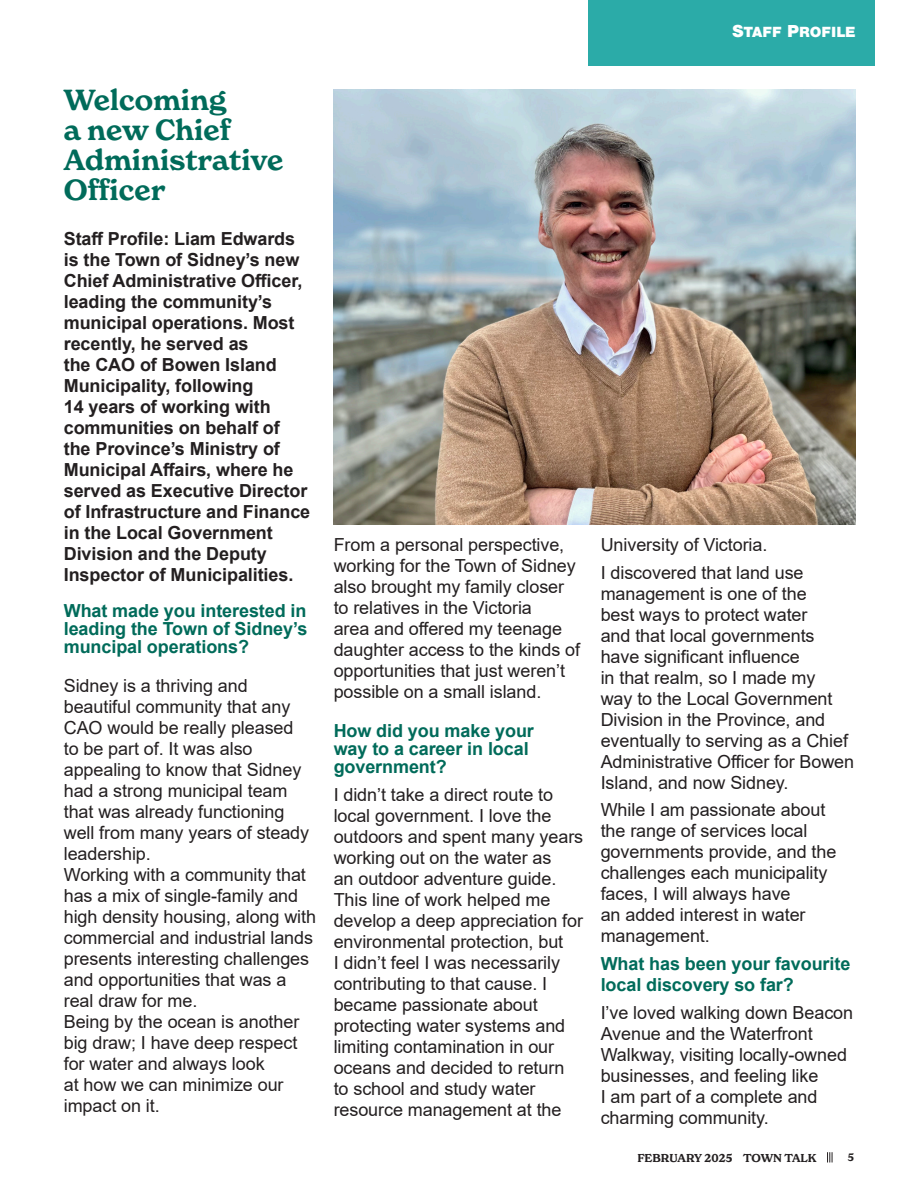
<style>
.page{position:relative;width:918px;height:1188px;background:#fff}
.page>*{position:absolute;margin:0;border:0;box-sizing:border-box;transform-origin:0 0}
.Headline_Text_-__Lef{font:600 28.5px/30px "New Spirit";color:#006b5a}
.t1{font:18px/21px "Arial";letter-spacing:-.005em;color:#231f20}
.Headline_Text_-__Lef-2{font:700 18px/21px "Arial";letter-spacing:-.005em;color:#231f20}
.t2{font:700 18px/18px "Arial";letter-spacing:-.005em;color:#006b5a}
.Categories{font:15.3px "Nimbus San Bla SC850";color:#fff}
.t3{font:600 11.25px "New Spirit";letter-spacing:-.005em;color:#231f20}
.t4{font:600 10.5px "New Spirit";color:#231f20}
.s1{font-size:18px}
</style>
<div class="page">
<svg style="left:827px;top:1152px;width:6px;height:10px"></svg>
<div style="left:588px;top:0;width:286px;height:65px;background:#2baba8"></div>
<img style="left:334px;top:89px;width:522px;height:435px">
<p class="Categories" style="left:732px;top:23px;width:125px"><span class="s1">S</span>TAFF <span class="s1">P</span>ROFILE</p>
<p class="Headline_Text_-__Lef" style="left:64px;top:85px;width:221px">Welcoming<br>a new Chief<br>Administrative<br>Officer</p>
<p class="Headline_Text_-__Lef-2" style="left:64px;top:229px;width:248px">Staff Profile: Liam Edwards is the Town of Sidney’s new<br>Chief Administrative Officer, leading the community’s municipal operations. Most recently, he served as<br>the CAO of Bowen Island<br>Municipality, following<br>14 years of working with communities on behalf of the Province’s Ministry of<br>Municipal Affairs, where he served as Executive Director of Infrastructure and Finance in the Local Government<br>Division and the Deputy<br>Inspector of Municipalities.</p>
<p class="t2" style="left:64px;top:602px;width:245px;text-align:justify">What made you interested in leading the Town of Sidney’s muncipal operations?</p>
<p class="t1" style="left:64px;top:675px;width:247px">Sidney is a thriving and beautiful community that any<br>CAO would be really pleased to be part of. It was also appealing to know that Sidney had a strong municipal team that was already functioning well from many years of steady leadership.</p>
<p class="t1" style="left:64px;top:864px;width:254px">Working with a community that has a mix of single-family and high density housing, along with commercial and industrial lands presents interesting challenges and opportunities that was a real draw for me.</p>
<p class="t1" style="left:64px;top:1011px;width:237px">Being by the ocean is another big draw; I have deep respect for water and always look<br>at how we can minimize our impact on it.</p>
<p class="t1" style="left:334px;top:534px;width:248px">From a personal perspective, working for the Town of Sidney also brought my family closer to relatives in the Victoria<br>area and offered my teenage daughter access to the kinds of opportunities that just weren’t possible on a small island.</p>
<p class="t2" style="left:334px;top:722px;width:202px">How did you make your way to a career in local government?</p>
<p class="t1" style="left:334px;top:784px;width:251px">I didn’t take a direct route to local government. I love the outdoors and spent many years working out on the water as<br>an outdoor adventure guide.<br>This line of work helped me develop a deep appreciation for environmental protection, but<br>I didn’t feel I was necessarily contributing to that cause. I became passionate about protecting water systems and limiting contamination in our oceans and decided to return to school and study water resource management at the</p>
<p class="t1" style="left:601px;top:534px;width:168px">University of Victoria.</p>
<p class="t1" style="left:601px;top:562px;width:255px">I discovered that land use management is one of the<br>best ways to protect water<br>and that local governments have significant influence<br>in that realm, so I made my<br>way to the Local Government<br>Division in the Province, and eventually to serving as a Chief<br>Administrative Officer for Bowen<br>Island, and now Sidney.</p>
<p class="t1" style="left:601px;top:799px;width:237px">While I am passionate about the range of services local governments provide, and the challenges each municipality faces, I will always have<br>an added interest in water management.</p>
<p class="t2" style="left:601px;top:953px;width:251px;line-height:21px">What has been your favourite local discovery so far?</p>
<p class="t1" style="left:601px;top:1002px;width:254px">I’ve loved walking down Beacon<br>Avenue and the Waterfront<br>Walkway, visiting locally-owned businesses, and feeling like<br>I am part of a complete and charming community.</p>
<p class="t3" style="left:637px;top:1151px;width:181px">FEBRUARY 2025 TOWN TALK</p>
<p class="t4" style="left:848px;top:1151px;width:8px">5</p>
</div>
